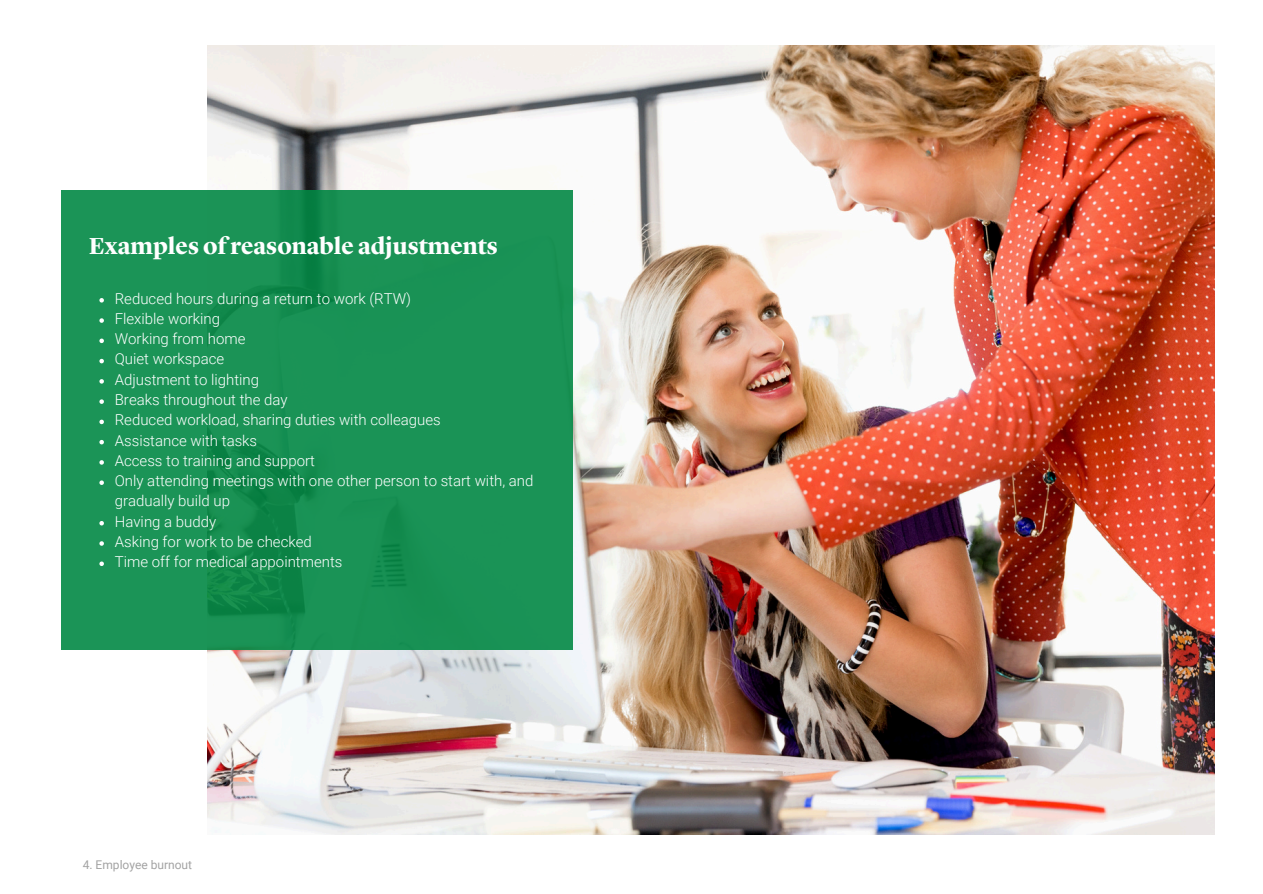
<style>
.page{position:relative;width:1263px;height:894px;background:#fff}
.page>*{position:absolute;margin:0;border:0;box-sizing:border-box;transform-origin:0 0}
.t1{font:700 24px "Lyon Display";color:#fff}
.t2{font:300 15px/20.2px "Roboto";color:#fff}
.t3{font:12px "Roboto";color:#a3a3a3}
</style>
<div class="page">
<img style="left:207px;top:45px;width:1007px;height:789px">
<div style="left:62px;top:190px;width:511px;height:459px;background:#1a9356"></div>
<svg style="left:99px;top:298px;width:5px;height:4px"></svg>
<svg style="left:99px;top:318px;width:5px;height:5px"></svg>
<svg style="left:99px;top:338px;width:5px;height:5px"></svg>
<svg style="left:99px;top:359px;width:5px;height:4px"></svg>
<svg style="left:99px;top:379px;width:5px;height:4px"></svg>
<svg style="left:99px;top:399px;width:5px;height:5px"></svg>
<svg style="left:99px;top:419px;width:5px;height:5px"></svg>
<svg style="left:99px;top:440px;width:5px;height:4px"></svg>
<svg style="left:99px;top:460px;width:5px;height:4px"></svg>
<svg style="left:99px;top:480px;width:5px;height:5px"></svg>
<svg style="left:99px;top:521px;width:5px;height:4px"></svg>
<svg style="left:99px;top:541px;width:5px;height:4px"></svg>
<svg style="left:99px;top:561px;width:5px;height:5px"></svg>
<h1 class="t1" style="left:89px;top:236px;width:410px">Examples of reasonable adjustments</h1>
<p class="t2" style="left:115px;top:288px;width:298px">Reduced hours during a return to work (RTW)</p>
<p class="t2" style="left:115px;top:308px;width:107px">Flexible working</p>
<p class="t2" style="left:115px;top:329px;width:132px">Working from home</p>
<p class="t2" style="left:115px;top:349px;width:111px">Quiet workspace</p>
<p class="t2" style="left:115px;top:369px;width:146px">Adjustment to lighting</p>
<p class="t2" style="left:115px;top:389px;width:174px">Breaks throughout the day</p>
<p class="t2" style="left:115px;top:410px;width:328px">Reduced workload, sharing duties with colleagues</p>
<p class="t2" style="left:115px;top:430px;width:144px">Assistance with tasks</p>
<p class="t2" style="left:115px;top:450px;width:202px">Access to training and support</p>
<p class="t2" style="left:115px;top:470px;width:420px">Only attending meetings with one other person to start with, and gradually build up</p>
<p class="t2" style="left:115px;top:511px;width:103px">Having a buddy</p>
<p class="t2" style="left:115px;top:531px;width:199px">Asking for work to be checked</p>
<p class="t2" style="left:115px;top:551px;width:229px">Time off for medical appointments</p>
<p class="t3" style="left:83px;top:857px;width:111px">4. Employee burnout</p>
</div>
